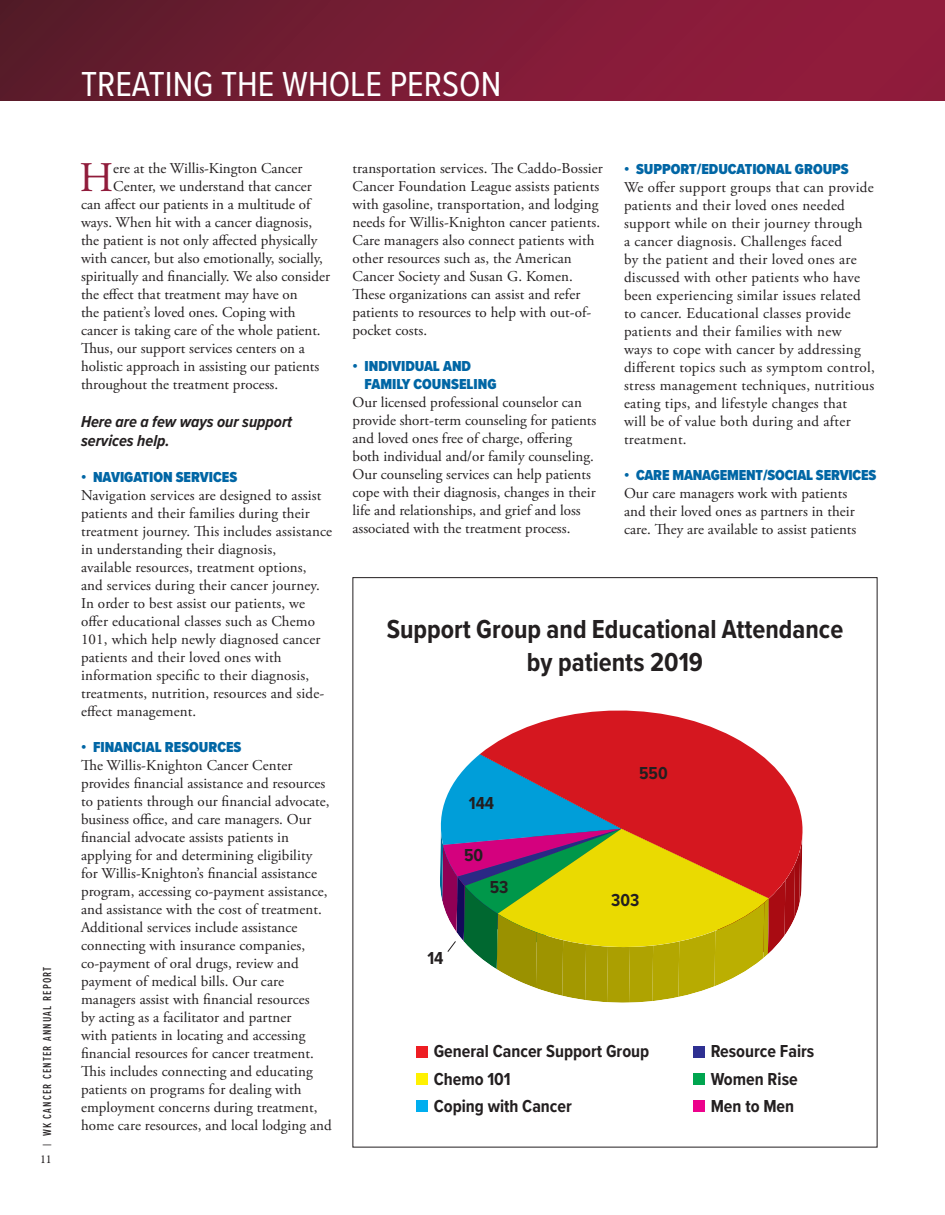
<style>
.page{position:relative;width:945px;height:1215px;background:#fff}
.page>*{position:absolute;margin:0;border:0;box-sizing:border-box;transform-origin:0 0}
.t1{font:42.15px "Adobe Garamond Pro";color:#901c3b}
.t2{font:36px "Proxima Nova Cond";color:#fff}
.t3{font:700 27px/33px "Proxima Nova Cond";color:#231f20;text-align:center}
.t4{font:700 18px "Proxima Nova Cond";color:#231f20}
.t5{font:italic 700 16.5px/19.8px "Proxima Nova Cond";color:#231f20}
.t6{font:15px/18px "Adobe Garamond Pro";letter-spacing:.005em;color:#231f20}
.t7{font:900 15px/18px "Proxima Nova Cond";color:#0166a5}
.t8{font:500 12px "Proxima Nova Ex Cn";letter-spacing:.1em;color:#231f20}
.t9{font:12px "Garamond Premr Pro";color:#231f20}
.s1{font-family:"Proxima Nova Cond";font-weight:900;color:#0166a5}
</style>
<div class="page">
<div style="left:0;top:0;width:945px;height:101px;background:linear-gradient(to right,#5c1c2b,#9a1c3f)"></div>
<div style="left:416px;top:1046px;width:11px;height:11px;background:#ee1d23"></div>
<div style="left:416px;top:1073px;width:11px;height:12px;background:#fff101"></div>
<div style="left:693px;top:1100px;width:11px;height:12px;background:#ed028c"></div>
<div style="left:416px;top:1100px;width:11px;height:12px;background:#00aeef"></div>
<div style="left:693px;top:1073px;width:11px;height:12px;background:#00a54f"></div>
<div style="left:693px;top:1046px;width:11px;height:11px;background:#2e3092"></div>
<svg style="left:480px;top:711px;width:280px;height:43px;fill:#d5171f"></svg>
<svg style="left:440px;top:754px;width:363px;height:249px;background:#b2864b"></svg>
<p class="t8" style="left:38px;top:1146px;width:181px;rotate:-90deg">| WK CANCER CENTER ANNUAL REPORT</p>
<p class="t9" style="left:40px;top:1152px;width:13px">11</p>
<p class="t2" style="left:81px;top:57px;width:422px">TREATING THE WHOLE PERSON</p>
<p class="t1" style="left:79px;top:152px;width:35px">H</p>
<p class="t6" style="left:113px;top:160px;width:191px">ere at the Willis-Kington Cancer</p>
<p class="t6" style="left:113px;top:178px;width:200px">Center, we understand that cancer</p>
<p class="t6" style="left:81px;top:196px;width:231px">can affect our patients in a multitude of</p>
<p class="t6" style="left:81px;top:214px;width:233px">ways. When hit with a cancer diagnosis,</p>
<p class="t6" style="left:81px;top:232px;width:238px">the patient is not only affected physically</p>
<p class="t6" style="left:81px;top:250px;width:243px">with cancer, but also emotionally, socially,</p>
<p class="t6" style="left:81px;top:268px;width:251px">spiritually and financially. We also consider</p>
<p class="t6" style="left:81px;top:286px;width:218px">the effect that treatment may have on</p>
<p class="t6" style="left:81px;top:304px;width:216px">the patient’s loved ones. Coping with</p>
<p class="t6" style="left:81px;top:322px;width:241px">cancer is taking care of the whole patient.</p>
<p class="t6" style="left:81px;top:340px;width:225px">Thus, our support services centers on a</p>
<p class="t6" style="left:81px;top:358px;width:240px">holistic approach in assisting our patients</p>
<p class="t6" style="left:81px;top:376px;width:199px">throughout the treatment process.</p>
<p class="t5" style="left:81px;top:411px;width:213px">Here are a few ways our support services help.</p>
<p class="t7" style="left:81px;top:468px;width:158px">• NAVIGATION SERVICES</p>
<p class="t6" style="left:81px;top:487px;width:253px">Navigation services are designed to assist patients and their families during their treatment journey. This includes assistance in understanding their diagnosis,<br>available resources, treatment options, and services during their cancer journey.<br>In order to best assist our patients, we offer educational classes such as Chemo 101, which help newly diagnosed cancer patients and their loved ones with information specific to their diagnosis, treatments, nutrition, resources and side&shy;effect management.</p>
<p class="t7" style="left:81px;top:738px;width:162px">• FINANCIAL RESOURCES</p>
<p class="t6" style="left:81px;top:757px;width:252px">The Willis-Knighton Cancer Center provides financial assistance and resources to patients through our financial advocate, business office, and care managers. Our financial advocate assists patients in applying for and determining eligibility for Willis-Knighton’s financial assistance program, accessing co-payment assistance, and assistance with the cost of treatment.<br>Additional services include assistance connecting with insurance companies, co-payment of oral drugs, review and payment of medical bills. Our care managers assist with financial resources<br>by acting as a facilitator and partner<br>with patients in locating and accessing financial resources for cancer treatment.<br>This includes connecting and educating patients on programs for dealing with employment concerns during treatment, home care resources, and local lodging and</p>
<p class="t6" style="left:352px;top:160px;width:252px">transportation services. The Caddo-Bossier Cancer Foundation League assists patients with gasoline, transportation, and lodging needs for Willis-Knighton cancer patients.<br>Care managers also connect patients with other resources such as, the American Cancer Society and Susan G. Komen.<br>These organizations can assist and refer patients to resources to help with out-of&shy;pocket costs.</p>
<p class="t7" style="left:364px;top:357px;width:134px;text-indent:-12px">• INDIVIDUAL AND<br>FAMILY COUNSELING</p>
<p class="t6" style="left:352px;top:394px;width:245px">Our licensed professional counselor can provide short-term counseling for patients and loved ones free of charge, offering both individual and/or family counseling.<br>Our counseling services can help patients cope with their diagnosis, changes in their life and relationships, and grief and loss associated with the treatment process.</p>
<p class="t6" style="left:624px;top:161px;width:252px"><span class="s1">• SUPPORT/EDUCATIONAL GROUPS<br></span>We offer support groups that can provide patients and their loved ones needed support while on their journey through<br>a cancer diagnosis. Challenges faced<br>by the patient and their loved ones are discussed with other patients who have been experiencing similar issues related to cancer. Educational classes provide patients and their families with new<br>ways to cope with cancer by addressing different topics such as symptom control, stress management techniques, nutritious eating tips, and lifestyle changes that<br>will be of value both during and after treatment.</p>
<p class="t7" style="left:624px;top:466px;width:254px">• CARE MANAGEMENT/SOCIAL SERVICES</p>
<p class="t6" style="left:624px;top:485px;width:234px">Our care managers work with patients and their loved ones as partners in their care. They are available to assist patients</p>
<p class="t3" style="left:387px;top:612px;width:458px">Support Group and Educational Attendance by patients 2019</p>
<p class="t4" style="left:469px;top:790px;width:27px">144</p>
<p class="t4" style="left:464px;top:842px;width:21px">50</p>
<p class="t4" style="left:490px;top:874px;width:20px">53</p>
<p class="t4" style="left:427px;top:945px;width:18px">14</p>
<p class="t4" style="left:639px;top:760px;width:30px">550</p>
<p class="t4" style="left:611px;top:886px;width:30px">303</p>
<p class="t4" style="left:711px;top:1038px;width:105px">Resource Fairs</p>
<p class="t4" style="left:434px;top:1038px;width:217px">General Cancer Support Group</p>
<p class="t4" style="left:434px;top:1065px;width:79px">Chemo 101</p>
<p class="t4" style="left:434px;top:1093px;width:140px">Coping with Cancer</p>
<p class="t4" style="left:711px;top:1093px;width:85px">Men to Men</p>
<p class="t4" style="left:711px;top:1065px;width:88px">Women Rise</p>
</div>
